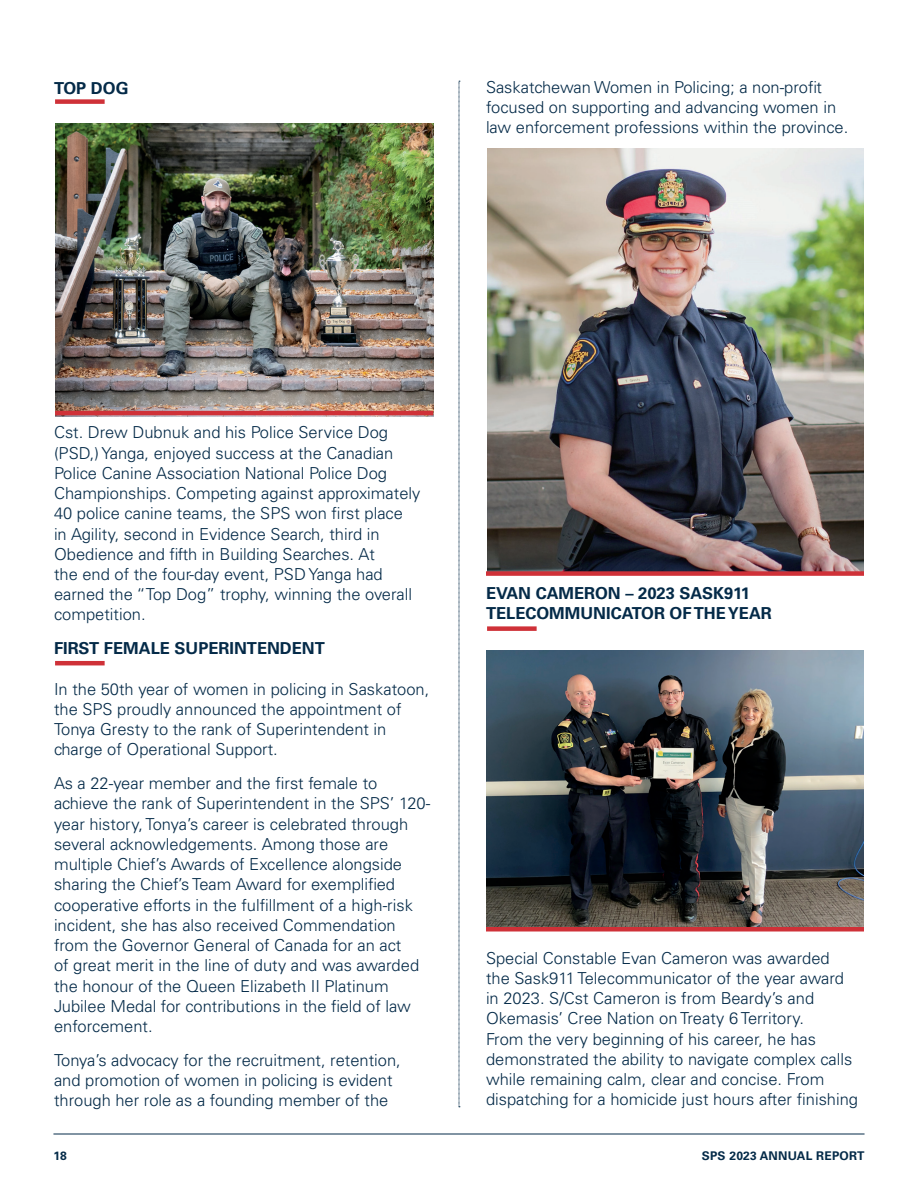
<style>
.page{position:relative;width:918px;height:1188px;background:#fff}
.page>*{position:absolute;margin:0;border:0;box-sizing:border-box;transform-origin:0 0}
.t1{font:300 16.5px/20.2px "Univers LT Std";color:#042a48}
.t2{font:700 16.5px/20.2px "Univers LT Std";color:#042a48}
.t3{font:700 12px "Univers LT Std";letter-spacing:.02em;color:#042a48}
</style>
<div class="page">
<hr style="left:53px;top:1134px;width:812px;height:1px;background:#042a48">
<img style="left:55px;top:123px;width:378px;height:293px">
<img style="left:487px;top:149px;width:377px;height:422px">
<img style="left:486px;top:650px;width:378px;height:277px">
<div style="left:55px;top:99px;width:50px;height:5px;background:#cf3138"></div>
<hr style="left:55px;top:661px;width:50px;height:4px;background:#cf3138">
<div style="left:487px;top:626px;width:50px;height:5px;background:#cf3138"></div>
<svg style="left:459px;top:81px;width:1px;height:1027px"></svg>
<div style="left:486px;top:927px;width:378px;height:5px;background:#cf3138"></div>
<div style="left:486px;top:571px;width:378px;height:5px;background:#cf3138"></div>
<hr style="left:55px;top:411px;width:378px;height:4px;background:#cf3138">
<p class="t2" style="left:54px;top:78px;width:76px">TOP DOG</p>
<p class="t1" style="left:486px;top:77px;width:364px">Saskatchewan Women in Policing; a non-profit focused on supporting and advancing women in law enforcement professions within the province.</p>
<p class="t1" style="left:54px;top:422px;width:368px">Cst. Drew Dubnuk and his Police Service Dog (PSD,) Yanga, enjoyed success at the Canadian Police Canine Association National Police Dog Championships. Competing against approximately 40 police canine teams, the SPS won first place<br>in Agility, second in Evidence Search, third in Obedience and fifth in Building Searches. At<br>the end of the four-day event, PSD Yanga had earned the “Top Dog” trophy, winning the overall competition.</p>
<p class="t2" style="left:54px;top:638px;width:272px">FIRST FEMALE SUPERINTENDENT</p>
<p class="t1" style="left:54px;top:679px;width:377px">In the 50th year of women in policing in Saskatoon, the SPS proudly announced the appointment of Tonya Gresty to the rank of Superintendent in charge of Operational Support.</p>
<p class="t1" style="left:54px;top:773px;width:378px">As a 22-year member and the first female to achieve the rank of Superintendent in the SPS’ 120- year history, Tonya’s career is celebrated through several acknowledgements. Among those are multiple Chief’s Awards of Excellence alongside sharing the Chief’s Team Award for exemplified cooperative efforts in the fulfillment of a high-risk incident, she has also received Commendation from the Governor General of Canada for an act<br>of great merit in the line of duty and was awarded the honour of the Queen Elizabeth II Platinum Jubilee Medal for contributions in the field of law enforcement.</p>
<p class="t1" style="left:54px;top:1050px;width:348px">Tonya’s advocacy for the recruitment, retention, and promotion of women in policing is evident through her role as a founding member of the</p>
<p class="t2" style="left:486px;top:583px;width:287px">EVAN CAMERON – 2023 SASK911<br>TELECOMMUNICATOR OF THE YEAR</p>
<p class="t1" style="left:486px;top:948px;width:374px">Special Constable Evan Cameron was awarded<br>the Sask911 Telecommunicator of the year award in 2023. S/Cst Cameron is from Beardy’s and Okemasis’ Cree Nation on Treaty 6 Territory.<br>From the very beginning of his career, he has demonstrated the ability to navigate complex calls while remaining calm, clear and concise. From dispatching for a homicide just hours after finishing</p>
<p class="t3" style="left:53px;top:1149px;width:15px">18</p>
<p class="t3" style="left:702px;top:1149px;width:164px">SPS 2023 ANNUAL REPORT</p>
</div>
